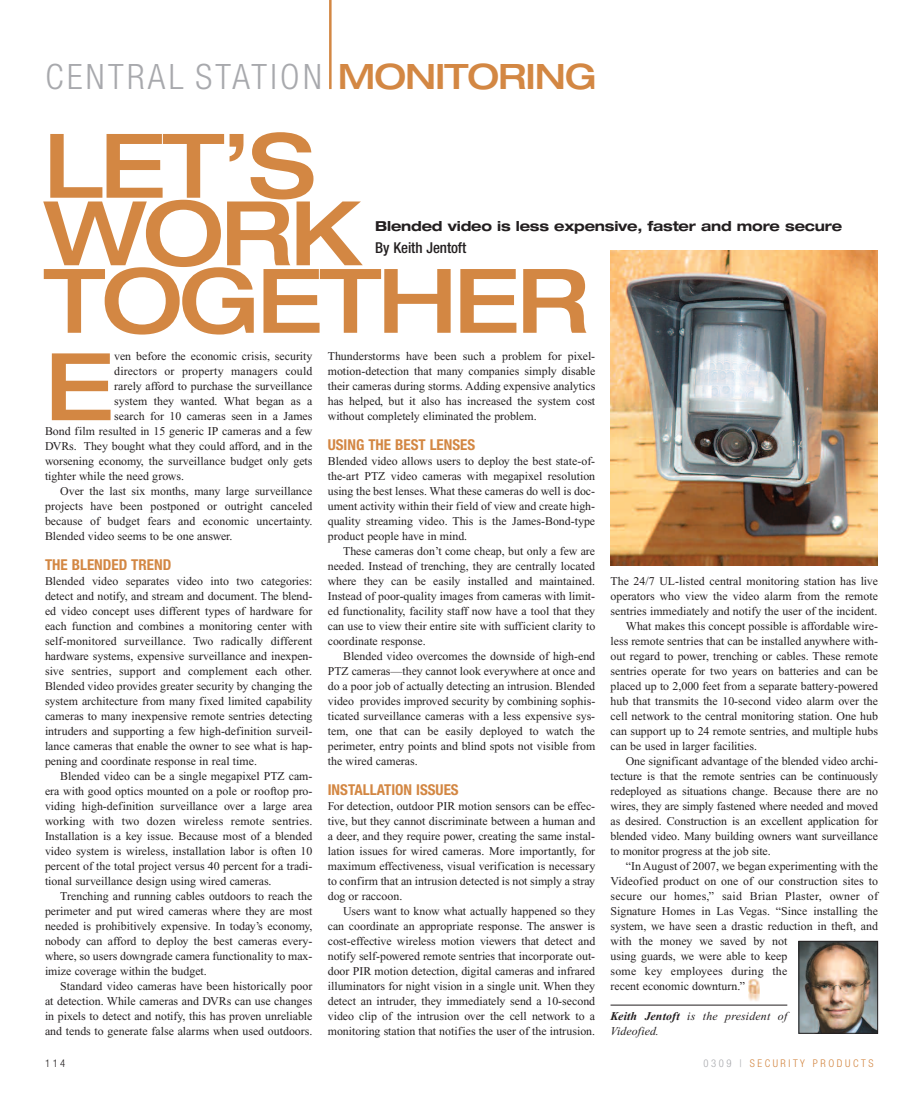
<style>
.page{position:relative;width:923px;height:1103px;background:#fff}
.page>*{position:absolute;margin:0;border:0;box-sizing:border-box;transform-origin:0 0}
.t1{font:500 expanded 93.5px "Helvetica Neue";color:#d38743}
.t2{font:500 expanded 89.25px/67.5px "Helvetica Neue";letter-spacing:-.035em;color:#d38743}
.t3{font:300 condensed 35px "Helvetica Neue";letter-spacing:.095em;color:#a8a9ad}
.t4{font:700 condensed 15px "Helvetica Neue";color:#d38743}
.t5{font:500 condensed 15px "Helvetica Neue";letter-spacing:-.005em;color:#231f20}
.t6{font:700 expanded 13.75px "Helvetica Neue";letter-spacing:-.015em;color:#231f20}
.t7{font:11.88px/15px "Times New Roman";color:#231f20;text-align:justify}
.t8{font:11.88px "Times New Roman";letter-spacing:.02em;color:#231f20}
.t9{font:italic 11.88px/15px "Times New Roman";letter-spacing:.015em;color:#231f20}
.t10{font:300 condensed 10.62px "Helvetica Neue";letter-spacing:.24em;color:#d38743}
.t11{font:300 condensed 10.62px "Helvetica Neue";color:#231f20}
.s1{font-weight:500;font-stretch:expanded;color:#d38743}
.s2{font-weight:700}
.s3{color:#a8a9ad}
</style>
<div class="page">
<hr style="left:610px;top:1004px;width:177px;height:1px;background:#231f20">
<img style="left:610px;top:250px;width:267px;height:315px">
<img style="left:800px;top:943px;width:76px;height:88px">
<div style="left:798px;top:941px;width:80px;height:92px;border:1px solid #231f20"></div>
<img style="left:749px;top:979px;width:10px;height:22px">
<hr style="left:329px;top:0;width:2px;height:89px;background:#d38743">
<h3 class="t3" style="left:45px;top:64px;width:552px">CENTRAL STATION <span class="s1">MONITORING</span></h3>
<h2 class="t2" style="left:44px;top:141px;width:547px">LET’S<br>WORK<br>TOGETHER</h2>
<p class="t6" style="left:375px;top:221px;width:468px">Blended video is less expensive, faster and more secure</p>
<p class="t5" style="left:375px;top:242px;width:92px">By Keith Jentoft</p>
<h1 class="t1" style="left:45px;top:353px;width:71px">E</h1>
<p class="t7" style="left:114px;top:350px;width:200px">ven before the economic crisis, security</p>
<p class="t7" style="left:114px;top:365px;width:200px">directors or property managers could</p>
<p class="t7" style="left:114px;top:380px;width:200px">rarely afford to purchase the surveillance</p>
<p class="t7" style="left:114px;top:395px;width:200px">system they wanted. What began as a</p>
<p class="t7" style="left:114px;top:410px;width:200px">search for 10 cameras seen in a James</p>
<p class="t7" style="left:45px;top:425px;width:269px">Bond film resulted in 15 generic IP cameras and a few</p>
<p class="t7" style="left:45px;top:440px;width:269px">DVRs. They bought what they could afford, and in the</p>
<p class="t7" style="left:45px;top:455px;width:269px">worsening economy, the surveillance budget only gets</p>
<p class="t7" style="left:45px;top:470px;width:140px">tighter while the need grows.</p>
<p class="t7" style="left:60px;top:485px;width:254px">Over the last six months, many large surveillance</p>
<p class="t7" style="left:45px;top:500px;width:269px">projects have been postponed or outright canceled</p>
<p class="t7" style="left:45px;top:515px;width:269px">because of budget fears and economic uncertainty.</p>
<p class="t7" style="left:45px;top:530px;width:189px">Blended video seems to be one answer.</p>
<p class="t4" style="left:45px;top:559px;width:128px">THE BLENDED TREND</p>
<p class="t7" style="left:45px;top:575px;width:269px">Blended video separates video into two categories: detect and notify, and stream and document. The blend&shy;ed video concept uses different types of hardware for each function and combines a monitoring center with self-monitored surveillance. Two radically different hardware systems, expensive surveillance and inexpen&shy;sive sentries, support and complement each other.<br>Blended video provides greater security by changing the system architecture from many fixed limited capability cameras to many inexpensive remote sentries detecting intruders and supporting a few high-definition surveil&shy;lance cameras that enable the owner to see what is hap&shy;pening and coordinate response in real time.</p>
<p class="t7" style="left:45px;top:770px;width:269px;text-indent:15px">Blended video can be a single megapixel PTZ cam&shy;era with good optics mounted on a pole or rooftop pro&shy;viding high-definition surveillance over a large area working with two dozen wireless remote sentries.<br>Installation is a key issue. Because most of a blended video system is wireless, installation labor is often 10 percent of the total project versus 40 percent for a tradi&shy;tional surveillance design using wired cameras.</p>
<p class="t7" style="left:45px;top:890px;width:269px;text-indent:15px">Trenching and running cables outdoors to reach the perimeter and put wired cameras where they are most needed is prohibitively expensive. In today’s economy, nobody can afford to deploy the best cameras every&shy;where, so users downgrade camera functionality to max&shy;imize coverage within the budget.</p>
<p class="t7" style="left:45px;top:980px;width:269px;text-indent:15px">Standard video cameras have been historically poor at detection. While cameras and DVRs can use changes in pixels to detect and notify, this has proven unreliable and tends to generate false alarms when used outdoors.</p>
<p class="t7" style="left:328px;top:350px;width:269px">Thunderstorms have been such a problem for pixel&shy;motion-detection that many companies simply disable their cameras during storms. Adding expensive analytics has helped, but it also has increased the system cost without completely eliminated the problem.</p>
<p class="t4" style="left:328px;top:439px;width:149px">USING THE BEST LENSES</p>
<p class="t7" style="left:328px;top:455px;width:269px">Blended video allows users to deploy the best state-of&shy;the-art PTZ video cameras with megapixel resolution using the best lenses. What these cameras do well is doc&shy;ument activity within their field of view and create high&shy;quality streaming video. This is the James-Bond-type product people have in mind.</p>
<p class="t7" style="left:328px;top:545px;width:269px;text-indent:15px">These cameras don’t come cheap, but only a few are needed. Instead of trenching, they are centrally located where they can be easily installed and maintained.<br>Instead of poor-quality images from cameras with limit&shy;ed functionality, facility staff now have a tool that they can use to view their entire site with sufficient clarity to coordinate response.</p>
<p class="t7" style="left:328px;top:650px;width:269px;text-indent:15px">Blended video overcomes the downside of high-end PTZ cameras—they cannot look everywhere at once and do a poor job of actually detecting an intrusion. Blended video provides improved security by combining sophis&shy;ticated surveillance cameras with a less expensive sys&shy;tem, one that can be easily deployed to watch the perimeter, entry points and blind spots not visible from the wired cameras.</p>
<p class="t4" style="left:328px;top:784px;width:132px">INSTALLATION ISSUES</p>
<p class="t7" style="left:328px;top:800px;width:269px">For detection, outdoor PIR motion sensors can be effec&shy;tive, but they cannot discriminate between a human and a deer, and they require power, creating the same instal&shy;lation issues for wired cameras. More importantly, for maximum effectiveness, visual verification is necessary to confirm that an intrusion detected is not simply a stray dog or raccoon.</p>
<p class="t7" style="left:328px;top:905px;width:269px;text-indent:15px">Users want to know what actually happened so they can coordinate an appropriate response. The answer is cost-effective wireless motion viewers that detect and notify self-powered remote sentries that incorporate out&shy;door PIR motion detection, digital cameras and infrared illuminators for night vision in a single unit. When they detect an intruder, they immediately send a 10-second video clip of the intrusion over the cell network to a monitoring station that notifies the user of the intrusion.</p>
<p class="t7" style="left:610px;top:575px;width:269px">The 24/7 UL-listed central monitoring station has live</p>
<p class="t7" style="left:610px;top:590px;width:269px">operators who view the video alarm from the remote</p>
<p class="t7" style="left:610px;top:605px;width:268px">sentries immediately and notify the user of the incident.</p>
<p class="t7" style="left:626px;top:620px;width:254px">What makes this concept possible is affordable wire-</p>
<p class="t7" style="left:610px;top:635px;width:269px">less remote sentries that can be installed anywhere with-</p>
<p class="t7" style="left:610px;top:650px;width:269px">out regard to power, trenching or cables. These remote</p>
<p class="t7" style="left:610px;top:665px;width:269px">sentries operate for two years on batteries and can be</p>
<p class="t7" style="left:610px;top:680px;width:269px">placed up to 2,000 feet from a separate battery-powered</p>
<p class="t7" style="left:610px;top:695px;width:269px">hub that transmits the 10-second video alarm over the</p>
<p class="t7" style="left:610px;top:710px;width:269px">cell network to the central monitoring station. One hub</p>
<p class="t7" style="left:610px;top:725px;width:269px">can support up to 24 remote sentries, and multiple hubs</p>
<p class="t7" style="left:610px;top:740px;width:148px">can be used in larger facilities.</p>
<p class="t7" style="left:626px;top:755px;width:254px">One significant advantage of the blended video archi-</p>
<p class="t7" style="left:610px;top:770px;width:269px">tecture is that the remote sentries can be continuously</p>
<p class="t7" style="left:610px;top:785px;width:269px">redeployed as situations change. Because there are no</p>
<p class="t7" style="left:610px;top:800px;width:269px">wires, they are simply fastened where needed and moved</p>
<p class="t7" style="left:610px;top:815px;width:269px">as desired. Construction is an excellent application for</p>
<p class="t7" style="left:610px;top:830px;width:269px">blended video. Many building owners want surveillance</p>
<p class="t7" style="left:610px;top:845px;width:162px">to monitor progress at the job site.</p>
<p class="t7" style="left:626px;top:860px;width:254px">“In August of 2007, we began experimenting with the</p>
<p class="t7" style="left:610px;top:875px;width:269px">Videofied product on one of our construction sites to</p>
<p class="t8" style="left:610px;top:892px;width:269px">secure our homes,” said Brian Plaster, owner of</p>
<p class="t7" style="left:610px;top:905px;width:269px">Signature Homes in Las Vegas. “Since installing the</p>
<p class="t7" style="left:610px;top:920px;width:269px">system, we have seen a drastic reduction in theft, and</p>
<p class="t7" style="left:610px;top:935px;width:178px">with the money we saved by not</p>
<p class="t7" style="left:610px;top:950px;width:178px">using guards, we were able to keep</p>
<p class="t8" style="left:610px;top:967px;width:178px">some key employees during the</p>
<p class="t7" style="left:610px;top:980px;width:136px">recent economic downturn.”</p>
<p class="t9" style="left:610px;top:1010px;width:178px"><span class="s2">Keith Jentoft</span> is the president of<br>Videofied.</p>
<p class="t11" style="left:45px;top:1059px;width:22px">114</p>
<p class="t10" style="left:703px;top:1059px;width:171px"><span class="s3">0309 |</span> SECURITY PRODUCTS</p>
</div>
